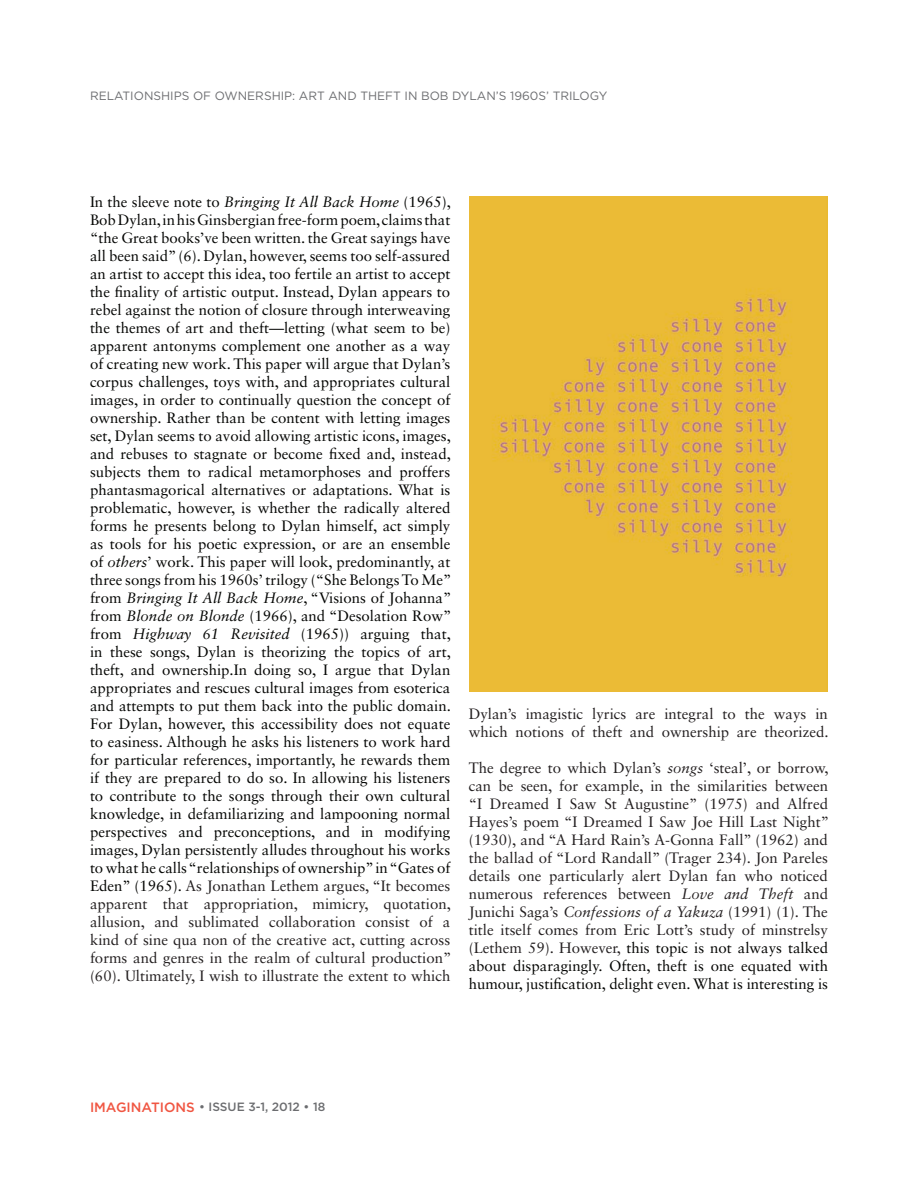
<style>
.page{position:relative;width:918px;height:1188px;background:#fff}
.page>*{position:absolute;margin:0;border:0;box-sizing:border-box;transform-origin:0 0}
.t1{font:15px/18px "Sabon LT Std";color:#040503;text-align:justify}
.t2{font:15px/18px "Sabon LT Std";color:#231f20}
.t3{font:12px "Gotham";color:#6c6d70}
.t4{font:500 12px "Gotham";color:#6c6d70}
.s1{font-style:italic}
.s2{color:#231f20}
.s3{color:#040503}
.s4{font-size:13.5px;color:#f05642}
</style>
<div class="page">
<img style="left:469px;top:196px;width:359px;height:495px">
<p class="t3" style="left:90px;top:89px;width:519px">RELATIONSHIPS OF OWNERSHIP: ART AND THEFT IN BOB DYLAN’S 1960S’ TRILOGY</p>
<p class="t1" style="left:90px;top:193px;width:363px">In the sleeve note to <span class="s1">Bringing It All Back Home</span> (1965), Bob Dylan, in his Ginsbergian free-form poem, claims that “the Great books’ve been written. the Great sayings have all been said” (6). Dylan, however, seems too self-assured an artist to accept this idea, too fertile an artist to accept the finality of artistic output. Instead, Dylan appears to rebel against the notion of closure through interweaving the themes of art and theft—letting (what seem to be) apparent antonyms complement one another as a way of creating new work. This paper will argue that Dylan’s corpus challenges, toys with, and appropriates cultural images, in order to continually question the concept of ownership. Rather than be content with letting images set, Dylan seems to avoid allowing artistic icons, images, and rebuses to stagnate or become fixed and, instead, subjects them to radical metamorphoses and proffers phantasmagorical alternatives or adaptations. What is problematic, however, is whether the radically altered forms he presents belong to Dylan himself, act simply as tools for his poetic expression, or are an ensemble of <span class="s1">others</span>’ work. This paper will look, predominantly, at three songs from his 1960s’ trilogy (“She Belongs To Me” from <span class="s1">Bringing It All Back Home</span>, “Visions of Johanna” from <span class="s1">Blonde on Blonde</span> (1966), and “Desolation Row” from <span class="s1">Highway 61 Revisited</span> (1965)) arguing that, in these songs, Dylan is theorizing the topics of art, theft, and ownership.In doing so, I argue that Dylan appropriates and rescues cultural images from esoterica and attempts to put them back into the public domain.<br>For Dylan, however, this accessibility does not equate to easiness. Although he asks his listeners to work hard for particular references, importantly, he rewards them if they are prepared to do so. In allowing his listeners to contribute to the songs through their own cultural knowledge, in defamiliarizing and lampooning normal perspectives and preconceptions, and in modifying images, Dylan persistently alludes throughout his works to what he calls “relationships of ownership” in “Gates of Eden” (1965). <span class="s2">As Jonathan Lethem argues, “It becomes apparent that appropriation, mimicry, quotation, allusion, and sublimated collaboration consist of a kind of sine qua non of the creative act, cutting across forms and genres in the realm of cultural production” (60). Ultimately, I wish to illustrate the extent to which</span></p>
<p class="t2" style="left:469px;top:704px;width:361px">Dylan’s imagistic lyrics are integral to the ways in which notions of theft and ownership are theorized.</p>
<p class="t2" style="left:469px;top:758px;width:362px;text-align:justify">The degree to which Dylan’s <span class="s1">songs</span> ‘steal’, or borrow, can be seen, for example, in the similarities between “I Dreamed I Saw St Augustine” (1975) and Alfred Hayes’s poem “I Dreamed I Saw Joe Hill Last Night” (1930), and “A Hard Rain’s A-Gonna Fall” (1962) and the ballad of “Lord Randall” (Trager 234). Jon Pareles details one particularly alert Dylan fan who noticed numerous references between <span class="s1">Love and Theft</span> and Junichi Saga’s <span class="s1">Confessions of a Yakuza</span> (1991) (1). The title itself comes from Eric Lott’s study of minstrelsy (Lethem 59). However, <span class="s3">this topic is not always talked about disparagingly. Often, theft is one equated with humour, justification, delight even. What is interesting is</span></p>
<p class="t4" style="left:90px;top:1100px;width:237px"><span class="s4">IMAGINATIONS</span> • ISSUE 3-1, 2012 • 18</p>
</div>
